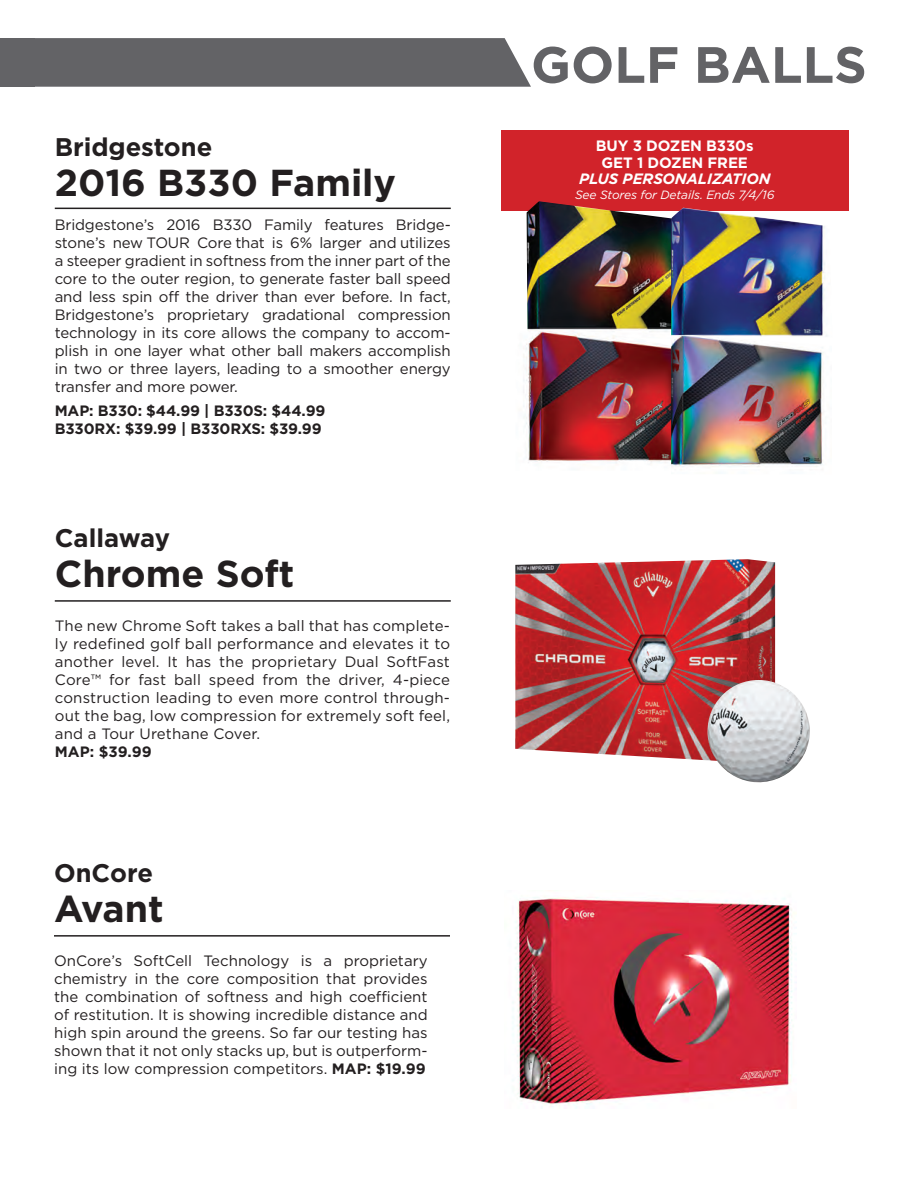
<style>
.page{position:relative;width:918px;height:1188px;background:#fff}
.page>*{position:absolute;margin:0;border:0;box-sizing:border-box;transform-origin:0 0}
.t1{font:700 51px "Gotham HTF";color:#636366}
.t2{font:700 37.5px "Gotham HTF";color:#231f20}
.t3{font:700 25.5px "Gotham HTF";color:#231f20}
.t4{font:15px/18px "Gotham HTF";color:#231f20;text-align:justify}
.t5{font:700 15px/18px "Gotham HTF";letter-spacing:-.01em;color:#231f20}
.t6{font:700 15px "Gotham HTF";letter-spacing:-.01em;color:#fff}
.t7{font:italic 700 15px "Gotham HTF";letter-spacing:-.01em;color:#fff}
.t8{font:italic 12px "Gotham HTF";letter-spacing:-.01em;color:#fff}
.s1{font-weight:700}
</style>
<div class="page">
<div style="left:0;top:38px;width:531px;height:49px;background:#636366"></div>
<hr style="left:55px;top:208px;width:396px;height:1px;background:#231f20">
<img style="left:515px;top:559px;width:260px;height:202px">
<img style="left:707px;top:680px;width:103px;height:103px">
<hr style="left:55px;top:600px;width:396px;height:2px;background:#231f20">
<hr style="left:54px;top:935px;width:396px;height:2px;background:#231f20">
<img style="left:512px;top:897px;width:281px;height:212px">
<div style="left:501px;top:130px;width:347px;height:81px;background:#d1232a"></div>
<img style="left:526px;top:201px;width:159px;height:129px">
<img style="left:671px;top:208px;width:154px;height:127px">
<img style="left:523px;top:330px;width:168px;height:133px">
<img style="left:671px;top:335px;width:156px;height:132px">
<p class="t3" style="left:55px;top:132px;width:159px">Bridgestone</p>
<p class="t2" style="left:55px;top:161px;width:343px">2016 B330 Family</p>
<p class="t4" style="left:55px;top:215px;width:398px">Bridgestone’s 2016 B330 Family features Bridge&shy;stone’s new TOUR Core that is 6% larger and utilizes a steeper gradient in softness from the inner part of the core to the outer region, to generate faster ball speed and less spin off the driver than ever before. In fact, Bridgestone’s proprietary gradational compression technology in its core allows the company to accom&shy;plish in one layer what other ball makers accomplish in two or three layers, leading to a smoother energy transfer and more power.</p>
<p class="t5" style="left:55px;top:402px;width:272px">MAP: B330: $44.99 | B330S: $44.99<br>B330RX: $39.99 | B330RXS: $39.99</p>
<p class="t3" style="left:55px;top:523px;width:117px">Callaway</p>
<p class="t2" style="left:55px;top:552px;width:241px">Chrome Soft</p>
<p class="t4" style="left:55px;top:616px;width:397px">The new Chrome Soft takes a ball that has complete&shy;ly redefined golf ball performance and elevates it to another level. It has the proprietary Dual SoftFast Core™ for fast ball speed from the driver, 4-piece construction leading to even more control through&shy;out the bag, low compression for extremely soft feel, and a Tour Urethane Cover.</p>
<p class="t5" style="left:55px;top:742px;width:98px">MAP: $39.99</p>
<p class="t3" style="left:54px;top:858px;width:100px">OnCore</p>
<p class="t2" style="left:54px;top:887px;width:111px">Avant</p>
<p class="t4" style="left:54px;top:951px;width:375px">OnCore’s SoftCell Technology is a proprietary chemistry in the core composition that provides the combination of softness and high coefficient of restitution. It is showing incredible distance and high spin around the greens. So far our testing has shown that it not only stacks up, but is outperform&shy;ing its low compression competitors. <span class="s1">MAP: $19.99</span></p>
<p class="t1" style="left:531px;top:35px;width:337px">GOLF BALLS</p>
<p class="t6" style="left:596px;top:137px;width:159px">BUY 3 DOZEN B330s</p>
<p class="t6" style="left:602px;top:154px;width:148px">GET 1 DOZEN FREE</p>
<p class="t7" style="left:579px;top:170px;width:193px">PLUS PERSONALIZATION</p>
<p class="t8" style="left:575px;top:188px;width:201px">See Stores for Details. Ends 7/4/16</p>
</div>
